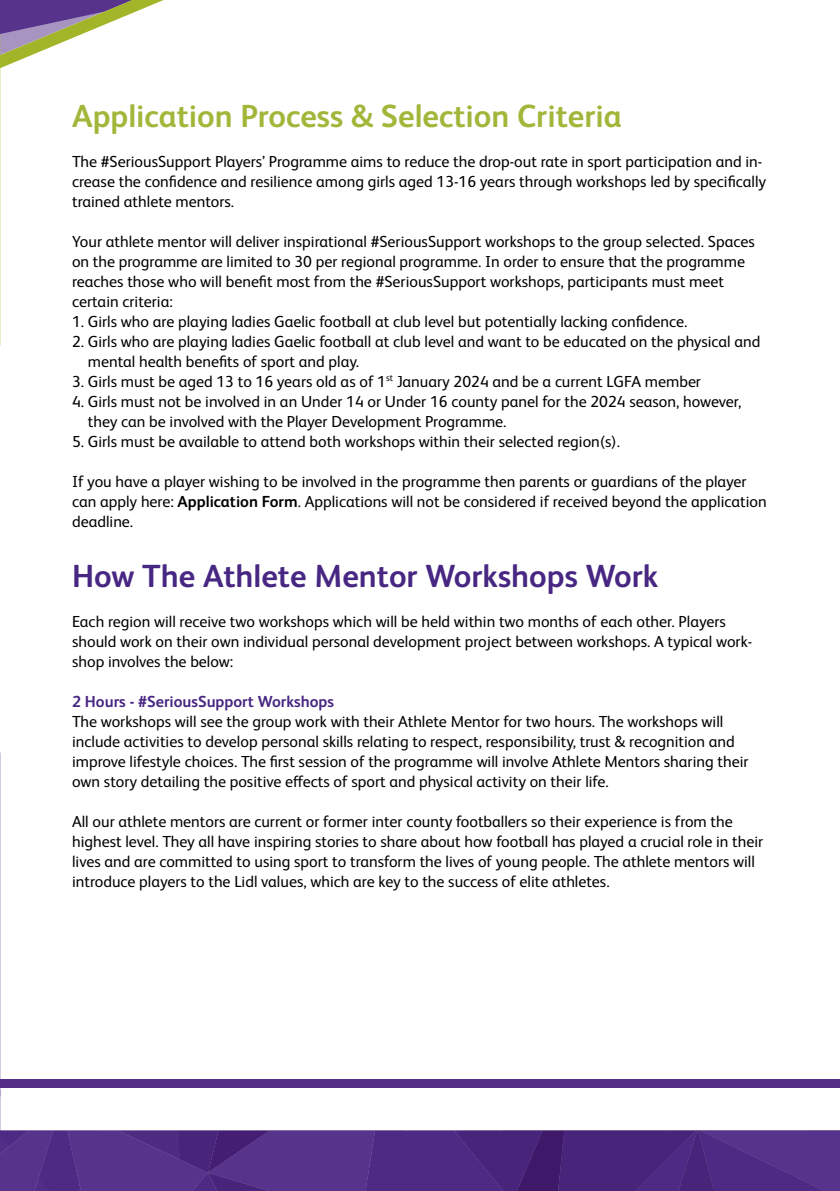
<style>
.page{position:relative;width:840px;height:1191px;background:#fff}
.page>*{position:absolute;margin:0;border:0;box-sizing:border-box;transform-origin:0 0}
.t1{font:700 32px "FS Albert Pro";color:#a2b63a}
.t2{font:700 32px "FS Albert Pro";color:#482783}
.t3{font:16px/20px "FS Albert Pro";color:#000}
.t4{font:700 16px "FS Albert Pro";color:#482783}
.s1{font-weight:700}
</style>
<div class="page">
<svg style="left:0;top:0;width:132px;height:55px"></svg>
<svg style="left:0;top:752px;width:840px;height:439px"></svg>
<h1 class="t1" style="left:72px;top:93px;width:550px">Application Process &amp; Selection Criteria</h1>
<p class="t3" style="left:72px;top:150px;width:695px">The #SeriousSupport Players’ Programme aims to reduce the drop-out rate in sport participation and in&shy;crease the confidence and resilience among girls aged 13-16 years through workshops led by specifically trained athlete mentors.</p>
<p class="t3" style="left:72px;top:230px;width:683px">Your athlete mentor will deliver inspirational #SeriousSupport workshops to the group selected. Spaces on the programme are limited to 30 per regional programme. In order to ensure that the programme reaches those who will benefit most from the #SeriousSupport workshops, participants must meet certain criteria:</p>
<p class="t3" style="left:72px;top:310px;width:616px">1. Girls who are playing ladies Gaelic football at club level but potentially lacking confidence.</p>
<p class="t3" style="left:88px;top:330px;width:673px;text-indent:-16px">2. Girls who are playing ladies Gaelic football at club level and want to be educated on the physical and mental health benefits of sport and play.</p>
<p class="t3" style="left:72px;top:370px;width:630px">3. Girls must be aged 13 to 16 years old as of 1<sup>st</sup> January 2024 and be a current LGFA member</p>
<p class="t3" style="left:88px;top:390px;width:654px;text-indent:-16px">4. Girls must not be involved in an Under 14 or Under 16 county panel for the 2024 season, however, they can be involved with the Player Development Programme.</p>
<p class="t3" style="left:72px;top:430px;width:549px">5. Girls must be available to attend both workshops within their selected region(s).</p>
<p class="t3" style="left:72px;top:470px;width:695px">If you have a player wishing to be involved in the programme then parents or guardians of the player can apply here: <span class="s1">Application Form</span>. Applications will not be considered if received beyond the application deadline.</p>
<h1 class="t2" style="left:72px;top:553px;width:587px">How The Athlete Mentor Workshops Work</h1>
<p class="t3" style="left:72px;top:610px;width:681px">Each region will receive two workshops which will be held within two months of each other. Players should work on their own individual personal development project between workshops. A typical work&shy;shop involves the below:</p>
<p class="t4" style="left:72px;top:690px;width:263px">2 Hours - #SeriousSupport Workshops</p>
<p class="t3" style="left:72px;top:710px;width:677px">The workshops will see the group work with their Athlete Mentor for two hours. The workshops will include activities to develop personal skills relating to respect, responsibility, trust &amp; recognition and improve lifestyle choices. The first session of the programme will involve Athlete Mentors sharing their own story detailing the positive effects of sport and physical activity on their life.</p>
<p class="t3" style="left:72px;top:810px;width:692px">All our athlete mentors are current or former inter county footballers so their experience is from the highest level. They all have inspiring stories to share about how football has played a crucial role in their lives and are committed to using sport to transform the lives of young people. The athlete mentors will introduce players to the Lidl values, which are key to the success of elite athletes.</p>
</div>
